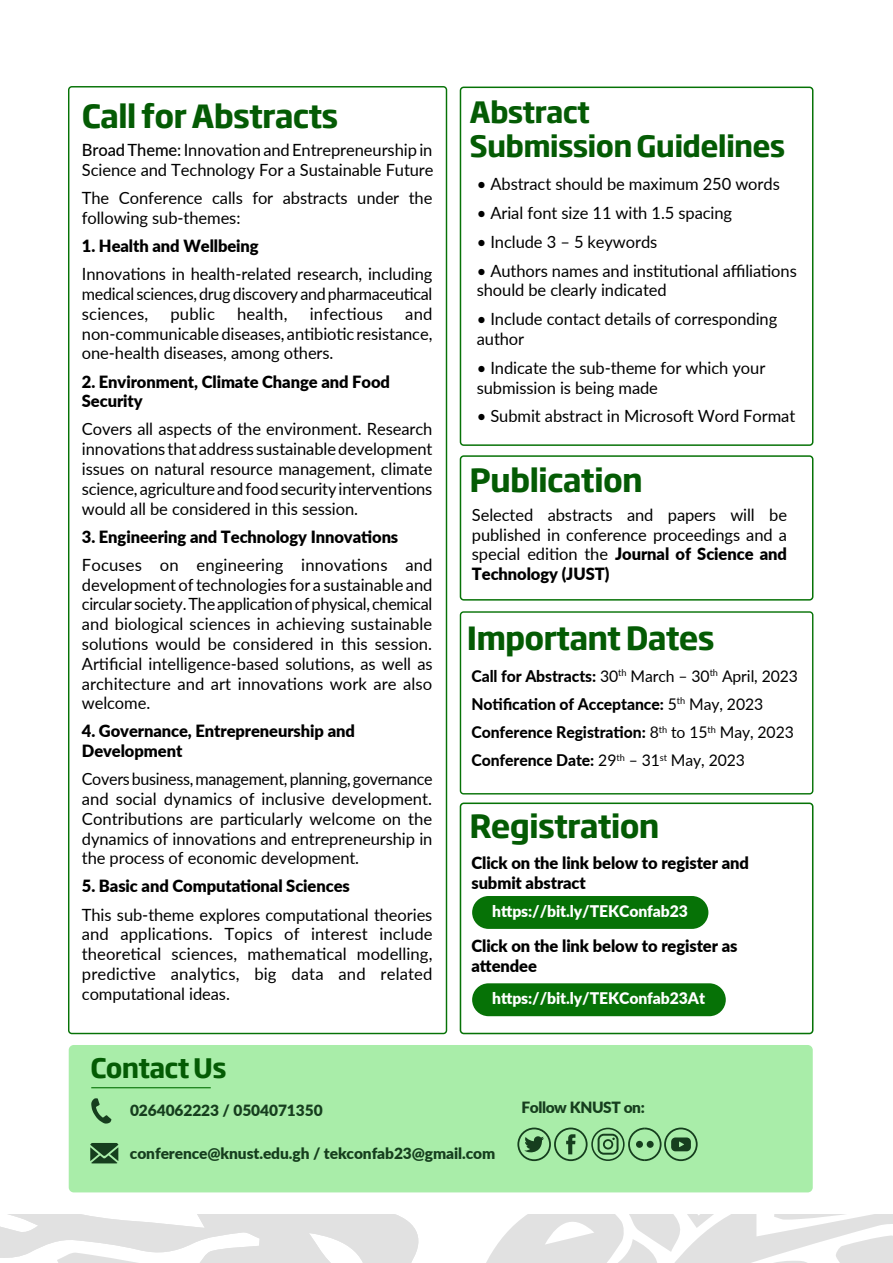
<style>
.page{position:relative;width:893px;height:1263px;background:#fff}
.page>*{position:absolute;margin:0;border:0;box-sizing:border-box;transform-origin:0 0}
.t1{font:700 31.65px "Soho Gothic Pro";letter-spacing:-.03em;color:#045b04}
.t2{font:700 29.1px/33.5px "Soho Gothic Pro";letter-spacing:-.03em;color:#045b04}
.t3{font:700 26.55px "Soho Gothic Pro";letter-spacing:-.03em;color:#045b04}
.t4{font:16.8px/19.8px "Lato";letter-spacing:-.005em;color:#000;text-align:justify}
.t5{font:900 16.8px/19.8px "Lato";letter-spacing:-.005em;color:#000}
.t6{font:16.8px/19.8px "Lato";letter-spacing:-.005em;color:#000;text-align:justify;scale:.95 1}
.t7{font:800 16.05px/28.2px "Lato";letter-spacing:-.005em;color:#000}
.t8{font:900 16.05px "Lato";letter-spacing:-.005em;color:#fff}
.t9{font:900 15.45px "Lato";letter-spacing:-.005em;color:#163e1e}
.t10{font:900 15.45px "Lato";letter-spacing:-.025em;color:#163e1e}
.s1{font-weight:500}
.s2{font-weight:900}
.s3{font-weight:400}
</style>
<div class="page">
<div style="left:69px;top:1045px;width:744px;height:147px;background:#a9eda9;border-radius:5px"></div>
<svg style="left:0;top:1215px;width:893px;height:48px"></svg>
<div style="left:460px;top:611px;width:353px;height:183px;border:1px solid #067206;border-radius:3px"></div>
<div style="left:460px;top:802px;width:353px;height:232px;border:2px solid #067206;border-radius:3px"></div>
<div style="left:460px;top:455px;width:353px;height:146px;border:2px solid #067206;border-radius:3px"></div>
<div style="left:460px;top:87px;width:353px;height:359px;border:1px solid #067206;border-radius:3px"></div>
<div style="left:472px;top:896px;width:236px;height:33px;background:#067206;border-radius:16px"></div>
<div style="left:472px;top:983px;width:254px;height:33px;background:#067206;border-radius:16px"></div>
<svg style="left:517px;top:1127px;width:181px;height:34px"></svg>
<svg style="left:90px;top:1143px;width:28px;height:20px"></svg>
<svg style="left:91px;top:1098px;width:20px;height:26px"></svg>
<hr style="left:91px;top:1087px;width:120px;height:1px;background:#067206">
<h1 class="t1" style="left:82px;top:91px;width:258px">Call for Abstracts</h1>
<p class="t4" style="left:82px;top:140px;width:353px"><span class="s1">Broad Theme:</span> Innovation and Entrepreneurship in<br>Science and Technology For a Sustainable Future</p>
<p class="t4" style="left:82px;top:188px;width:352px">The Conference calls for abstracts under the following sub-themes:</p>
<p class="t5" style="left:82px;top:235px;width:178px">1. Health and Wellbeing</p>
<p class="t4" style="left:82px;top:264px;width:352px">Innovations in health-related research, including medical sciences, drug discovery and pharmaceutical sciences,</p>
<p class="t4" style="left:82px;top:303px;width:352px;text-indent:323px">and non-communicable diseases, antibiotic resistance, one-health diseases, among others.</p>
<p class="t5" style="left:82px;top:371px;width:310px">2. Environment, Climate Change and Food<br>Security</p>
<p class="t4" style="left:82px;top:419px;width:352px">Covers all aspects of the environment. Research innovations that address sustainable development issues on natural resource management, climate science, agriculture and food security interventions would all be considered in this session.</p>
<p class="t5" style="left:82px;top:526px;width:318px">3. Engineering and Technology Innovations</p>
<p class="t4" style="left:82px;top:554px;width:352px">Focuses on engineering innovations and development of technologies for a sustainable and circular society. The application of physical, chemical and biological sciences in achieving sustainable solutions would be considered in this session.<br>Artificial intelligence-based solutions, as well as architecture and art innovations work are also welcome.</p>
<p class="t5" style="left:82px;top:721px;width:275px">4. Governance, Entrepreneurship and<br>Development</p>
<p class="t6" style="left:82px;top:768px;width:371px">Covers business, management, planning, governance and social dynamics of inclusive development.<br>Contributions are particularly welcome on the dynamics of innovations and entrepreneurship in the process of economic development.</p>
<p class="t5" style="left:82px;top:876px;width:269px">5. Basic and Computational Sciences</p>
<p class="t4" style="left:82px;top:904px;width:352px">This sub-theme explores computational theories and applications. Topics of interest include theoretical sciences, mathematical modelling, predictive analytics, big data and related computational ideas.</p>
<p class="t4" style="left:170px;top:303px;width:46px">public</p>
<p class="t4" style="left:237px;top:303px;width:52px">health,</p>
<p class="t4" style="left:310px;top:303px;width:75px">infectious</p>
<h3 class="t3" style="left:90px;top:1047px;width:138px">Contact Us</h3>
<p class="t9" style="left:130px;top:1099px;width:194px">0264062223 / 0504071350</p>
<h2 class="t2" style="left:470px;top:94px;width:317px">Abstract<br>Submission Guidelines</h2>
<p class="t4" style="left:477px;top:173px;width:304px">• Abstract should be maximum 250 words</p>
<p class="t4" style="left:477px;top:202px;width:257px">• Arial font size 11 with 1.5 spacing</p>
<p class="t4" style="left:477px;top:231px;width:182px">• Include 3 – 5 keywords</p>
<p class="t4" style="left:477px;top:260px;width:322px">• Authors names and institutional affiliations should be clearly indicated</p>
<p class="t4" style="left:477px;top:308px;width:302px">• Include contact details of corresponding author</p>
<p class="t4" style="left:477px;top:357px;width:290px">• Indicate the sub-theme for which your submission is being made</p>
<p class="t4" style="left:477px;top:406px;width:320px">• Submit abstract in Microsoft Word Format</p>
<h1 class="t1" style="left:470px;top:455px;width:175px">Publication</h1>
<p class="t4" style="left:472px;top:504px;width:317px">Selected abstracts and papers will be published in conference proceedings and a special edition the <span class="s2">Journal of Science and Technology (JUST)</span></p>
<h1 class="t1" style="left:467px;top:613px;width:249px">Important Dates</h1>
<p class="t7" style="left:471px;top:661px;width:328px">Call for Abstracts: <span class="s3">30</span><sup>th</sup> <span class="s3">March – 30</span><sup>th</sup> <span class="s3">April, 2023<br></span>Notification of Acceptance: <span class="s3">5</span><sup>th</sup> <span class="s3">May, 2023<br></span>Conference Registration: <span class="s3">8</span><sup>th</sup> <span class="s3">to 15</span><sup>th</sup> <span class="s3">May, 2023<br></span>Conference Date: <span class="s3">29</span><sup>th</sup> <span class="s3">– 31</span><sup>st</sup> <span class="s3">May, 2023</span></p>
<h1 class="t1" style="left:470px;top:801px;width:192px">Registration</h1>
<p class="t5" style="left:471px;top:852px;width:279px">Click on the link below to register and submit abstract</p>
<p class="t8" style="left:492px;top:899px;width:197px">https://bit.ly/TEKConfab23</p>
<p class="t5" style="left:471px;top:935px;width:268px">Click on the link below to register as attendee</p>
<p class="t8" style="left:492px;top:986px;width:214px">https://bit.ly/TEKConfab23At</p>
<p class="t10" style="left:521px;top:1096px;width:125px">Follow KNUST on:</p>
<p class="t9" style="left:130px;top:1142px;width:367px">conference@knust.edu.gh / tekconfab23@gmail.com</p>
</div>
